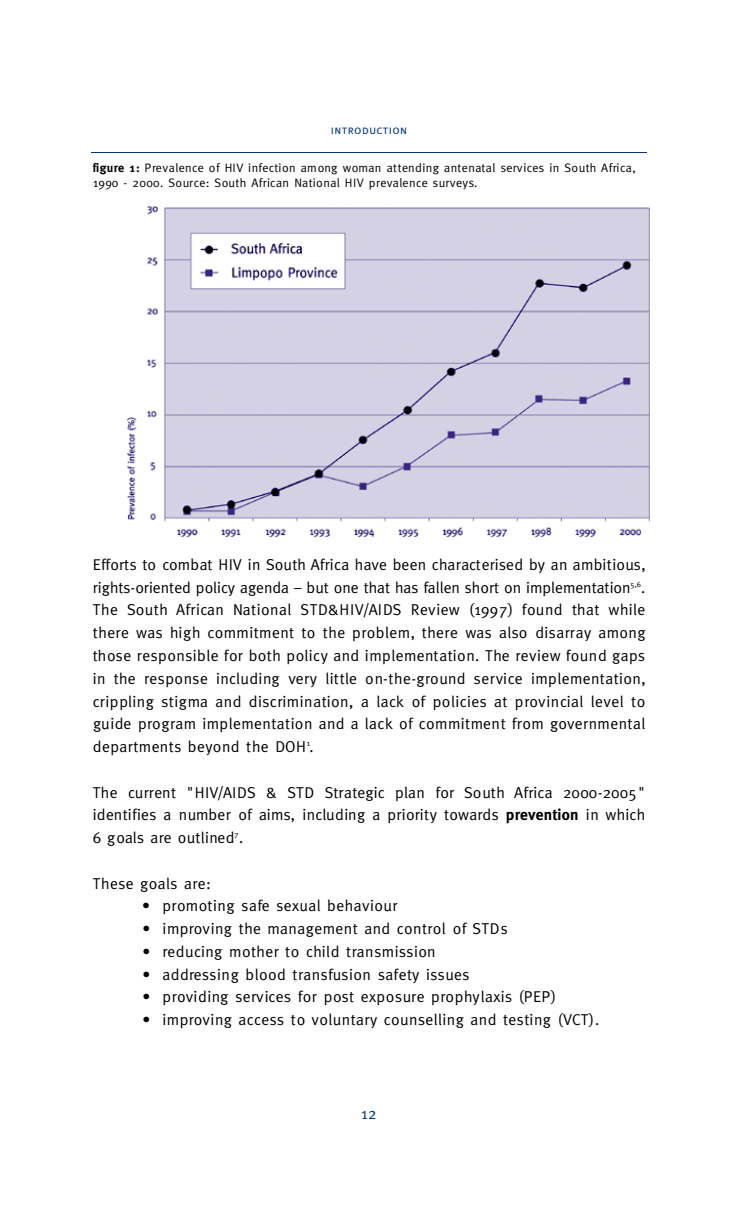
<style>
.page{position:relative;width:744px;height:1226px;background:#fff}
.page>*{position:absolute;margin:0;border:0;box-sizing:border-box;transform-origin:0 0}
.t1{font:15.75px/22.8px "Meta";letter-spacing:.03em;color:#000;text-align:justify}
.t2{font:15.75px "Meta";color:#003581}
.t3{font:12.25px/15.8px "Meta";letter-spacing:.035em;color:#000}
.t4{font:12.25px "Meta Caps";color:#003581}
.s1{font-weight:700}
</style>
<div class="page">
<hr style="left:91px;top:152px;width:556px;height:1px;background:#003581">
<img style="left:127px;top:206px;width:522px;height:331px">
<p class="t4" style="left:331px;top:125px;width:78px">i n t ro d u c t i o n</p>
<p class="t3" style="left:93px;top:160px;width:544px"><span class="s1">figure 1:</span> Prevalence of HIV infection among woman attending antenatal services in South Africa,<br>1990 - 2000. Source: South African National HIV prevalence surveys.</p>
<p class="t1" style="left:93px;top:554px;width:554px">Efforts to combat HIV in South Africa have been characterised by an ambitious, rights-oriented policy agenda – but one that has fallen short on implementation<sup>5,6</sup>.<br>The South African National STD&amp;HIV/AIDS Re v i ew (1997) found that while t h e re was high commitment to the problem, there was also disarray among those responsible for both policy and implementation. The re v i ew found gaps in the response including very little on-the-ground service implementation, crippling stigma and discrimination, a lack of policies at provincial level to guide program implementation and a lack of commitment from gove r n m e n t a l departments beyond the DOH<sup>1</sup>.</p>
<p class="t1" style="left:93px;top:781px;width:554px">The current "HIV/AIDS &amp; STD Strategic plan for South Africa 2000-2005" identifies a number of aims, including a priority tow a rds <span class="s1">p re ve n t i o n</span> in which 6 goals are outlined<sup>7</sup>.</p>
<p class="t1" style="left:93px;top:872px;width:120px">These goals are :</p>
<p class="t1" style="left:142px;top:895px;width:257px">• p romoting safe sexual behaviour</p>
<p class="t1" style="left:142px;top:918px;width:367px">• i m p roving the management and control of STDs</p>
<p class="t1" style="left:142px;top:941px;width:294px">• reducing mother to child transmission</p>
<p class="t1" style="left:142px;top:963px;width:328px">• a d d ressing blood transfusion safety issues</p>
<p class="t1" style="left:142px;top:986px;width:415px">• p roviding services for post exposure prophylaxis (PE P )</p>
<p class="t1" style="left:142px;top:1009px;width:458px">• i m p roving access to voluntary counselling and testing (VC T).</p>
<p class="t2" style="left:361px;top:1106px;width:17px">1 2</p>
</div>
